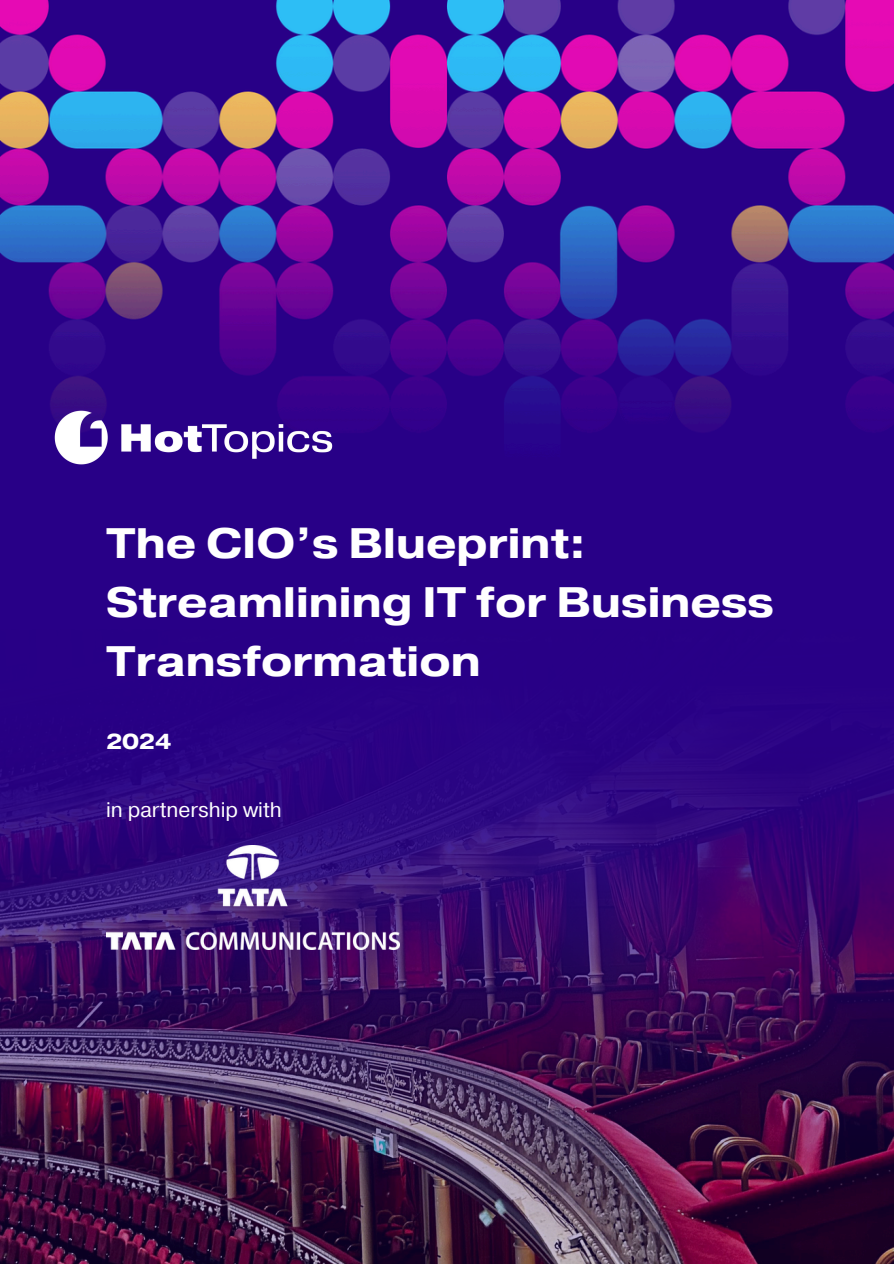
<style>
.page{position:relative;width:894px;height:1264px;background:#fff}
.page>*{position:absolute;margin:0;border:0;box-sizing:border-box;transform-origin:0 0}
.t1{font:700 42.45px/58.7px "Pragmatica Ext";color:#fff}
.t2{font:700 21.6px "Pragmatica Ext";color:#fff}
.t3{font:21px "Pragmatica";color:#fff}
</style>
<div class="page">
<img style="left:0;top:0;width:893px;height:1263px">
<img style="left:45px;top:397px;width:296px;height:81px">
<img style="left:106px;top:846px;width:294px;height:103px">
<p class="t1" style="left:106px;top:516px;width:669px">The CIO’s Blueprint:<br>Streamlining IT for Business<br>Transformation</p>
<p class="t2" style="left:106px;top:727px;width:67px">2024</p>
<p class="t3" style="left:106px;top:795px;width:177px">in partnership with</p>
</div>
